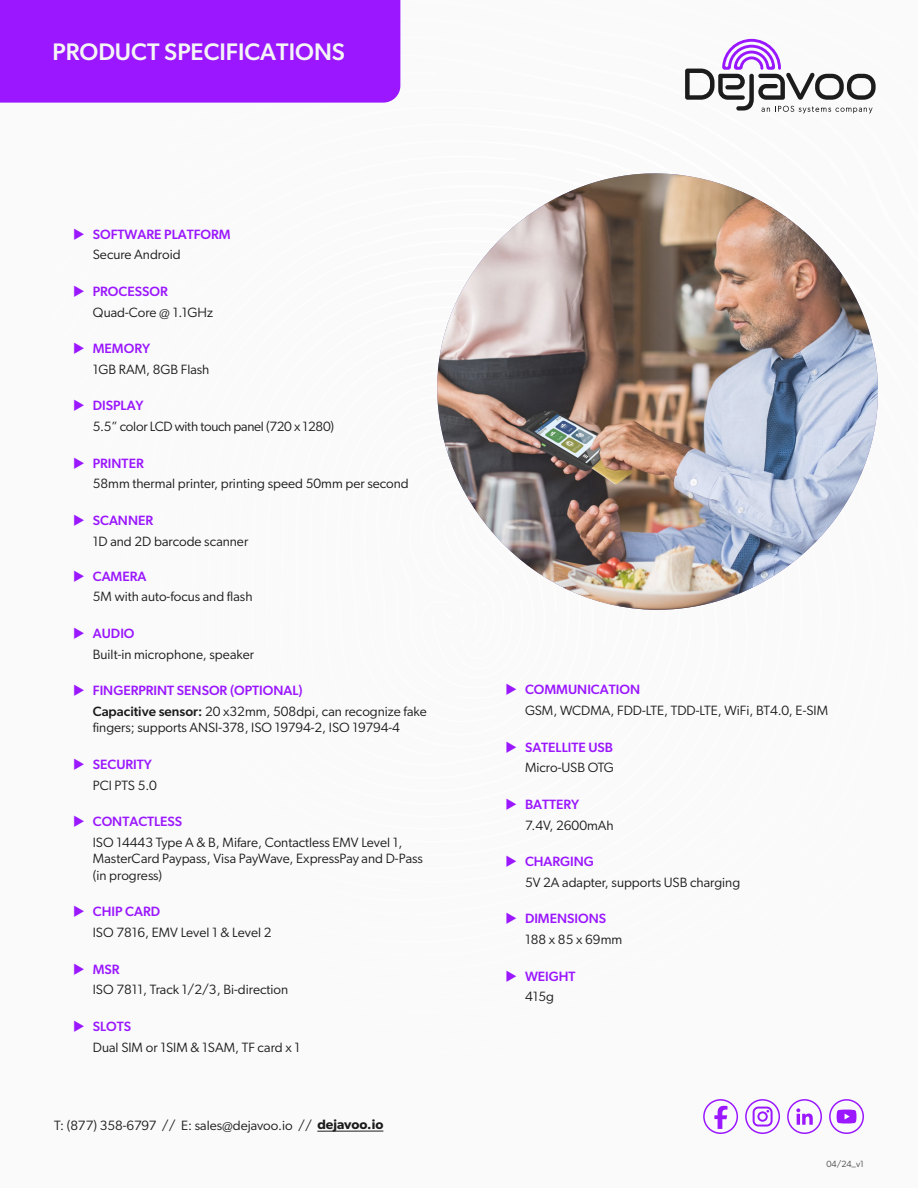
<style>
.page{position:relative;width:918px;height:1188px;background:#fff}
.page>*{position:absolute;margin:0;border:0;box-sizing:border-box;transform-origin:0 0}
.t1{font:500 24px "Gibson";color:#f5f5f5}
.Spec_Body_Text{font:13.5px/16.5px "Gibson";color:#1c1c1c}
.t2{font:500 13.5px "Gibson";color:#9a17ff}
.Spec_Body_Text-2{font:13.5px "Gibson";letter-spacing:-.02em;color:#1c1c1c}
.Call_Out{font:9px "Gibson";color:#494949}
.s1{font-weight:500}
.s2{font-weight:600}
</style>
<div class="page">
<img style="left:437px;top:173px;width:441px;height:437px">
<div style="left:0;top:0;width:400px;height:103px;background:#9a17ff"></div>
<div style="left:745px;top:1099px;width:35px;height:35px;border:2px solid #9a17ff;border-radius:17px"></div>
<svg style="left:753px;top:1107px;width:20px;height:20px"></svg>
<div style="left:703px;top:1099px;width:35px;height:35px;border:2px solid #9a17ff;border-radius:50%"></div>
<svg style="left:714px;top:1106px;width:13px;height:23px"></svg>
<div style="left:829px;top:1099px;width:35px;height:35px;border:2px solid #9a17ff;border-radius:50%"></div>
<svg style="left:837px;top:1110px;width:19px;height:13px"></svg>
<div style="left:787px;top:1099px;width:35px;height:35px;border:2px solid #9a17ff;border-radius:50%"></div>
<svg style="left:796px;top:1108px;width:17px;height:17px"></svg>
<svg style="left:685px;top:39px;width:191px;height:74px"></svg>
<hr style="left:317px;top:1131px;width:66px;height:1px;background:#1c1c1c">
<p class="t1" style="left:52px;top:37px;width:294px">PRODUCT SPECIFICATIONS</p>
<p class="t2" style="left:93px;top:226px;width:139px">SOFTWARE PLATFORM</p>
<p class="Spec_Body_Text" style="left:93px;top:246px;width:89px">Secure Android</p>
<p class="t2" style="left:93px;top:283px;width:76px">PROCESSOR</p>
<p class="Spec_Body_Text" style="left:93px;top:303px;width:122px">Quad-Core @ 1.1GHz</p>
<p class="t2" style="left:93px;top:340px;width:59px">MEMORY</p>
<p class="Spec_Body_Text" style="left:93px;top:361px;width:118px">1GB RAM, 8GB Flash</p>
<p class="t2" style="left:93px;top:398px;width:52px">DISPLAY</p>
<p class="Spec_Body_Text-2" style="left:93px;top:418px;width:243px">5.5” color LCD with touch panel (720 x 1280)</p>
<p class="t2" style="left:93px;top:455px;width:52px">PRINTER</p>
<p class="Spec_Body_Text" style="left:93px;top:475px;width:318px">58mm thermal printer, printing speed 50mm per second</p>
<p class="t2" style="left:93px;top:512px;width:62px">SCANNER</p>
<p class="Spec_Body_Text" style="left:93px;top:532px;width:157px">1D and 2D barcode scanner</p>
<p class="t2" style="left:93px;top:568px;width:55px">CAMERA</p>
<p class="Spec_Body_Text" style="left:93px;top:588px;width:161px">5M with auto-focus and flash</p>
<p class="t2" style="left:93px;top:625px;width:43px">AUDIO</p>
<p class="Spec_Body_Text" style="left:93px;top:646px;width:163px">Built-in microphone, speaker</p>
<p class="t2" style="left:93px;top:682px;width:212px">FINGERPRINT SENSOR (OPTIONAL)</p>
<p class="Spec_Body_Text" style="left:93px;top:703px;width:335px"><span class="s1">Capacitive sensor:</span> 20 x32mm, 508dpi, can recognize fake fingers; supports ANSI-378, ISO 19794-2, ISO 19794-4</p>
<p class="t2" style="left:93px;top:756px;width:61px">SECURITY</p>
<p class="Spec_Body_Text" style="left:93px;top:777px;width:66px">PCI PTS 5.0</p>
<p class="t2" style="left:93px;top:813px;width:91px">CONTACTLESS</p>
<p class="Spec_Body_Text" style="left:93px;top:834px;width:332px">ISO 14443 Type A &amp; B, Mifare, Contactless EMV Level 1,<br>MasterCard Paypass, Visa PayWave, ExpressPay and D-Pass (in progress)</p>
<p class="t2" style="left:93px;top:904px;width:69px">CHIP CARD</p>
<p class="Spec_Body_Text" style="left:93px;top:924px;width:180px">ISO 7816, EMV Level 1 &amp; Level 2</p>
<p class="t2" style="left:93px;top:961px;width:28px">MSR</p>
<p class="Spec_Body_Text" style="left:93px;top:981px;width:197px">ISO 7811, Track 1/2/3, Bi-direction</p>
<p class="t2" style="left:93px;top:1018px;width:40px">SLOTS</p>
<p class="Spec_Body_Text" style="left:93px;top:1039px;width:209px">Dual SIM or 1SIM &amp; 1SAM, TF card x 1</p>
<p class="Spec_Body_Text" style="left:54px;top:1117px;width:331px">T: (877) 358-6797 // E: sales@dejavoo.io // <span class="s2">dejavoo.io</span></p>
<p class="t2" style="left:525px;top:682px;width:117px">COMMUNICATION</p>
<p class="Spec_Body_Text" style="left:525px;top:702px;width:305px">GSM, WCDMA, FDD-LTE, TDD-LTE, WiFi, BT4.0, E-SIM</p>
<p class="t2" style="left:525px;top:739px;width:90px">SATELLITE USB</p>
<p class="Spec_Body_Text" style="left:525px;top:759px;width:90px">Micro-USB OTG</p>
<p class="t2" style="left:525px;top:796px;width:56px">BATTERY</p>
<p class="Spec_Body_Text" style="left:525px;top:816px;width:90px">7.4V, 2600mAh</p>
<p class="t2" style="left:525px;top:853px;width:71px">CHARGING</p>
<p class="Spec_Body_Text" style="left:525px;top:874px;width:217px">5V 2A adapter, supports USB charging</p>
<p class="t2" style="left:525px;top:911px;width:83px">DIMENSIONS</p>
<p class="Spec_Body_Text" style="left:525px;top:931px;width:99px">188 x 85 x 69mm</p>
<p class="t2" style="left:525px;top:968px;width:52px">WEIGHT</p>
<p class="Spec_Body_Text" style="left:525px;top:988px;width:31px">415g</p>
<p class="Call_Out" style="left:826px;top:1158px;width:39px">04/24_v1</p>
</div>
